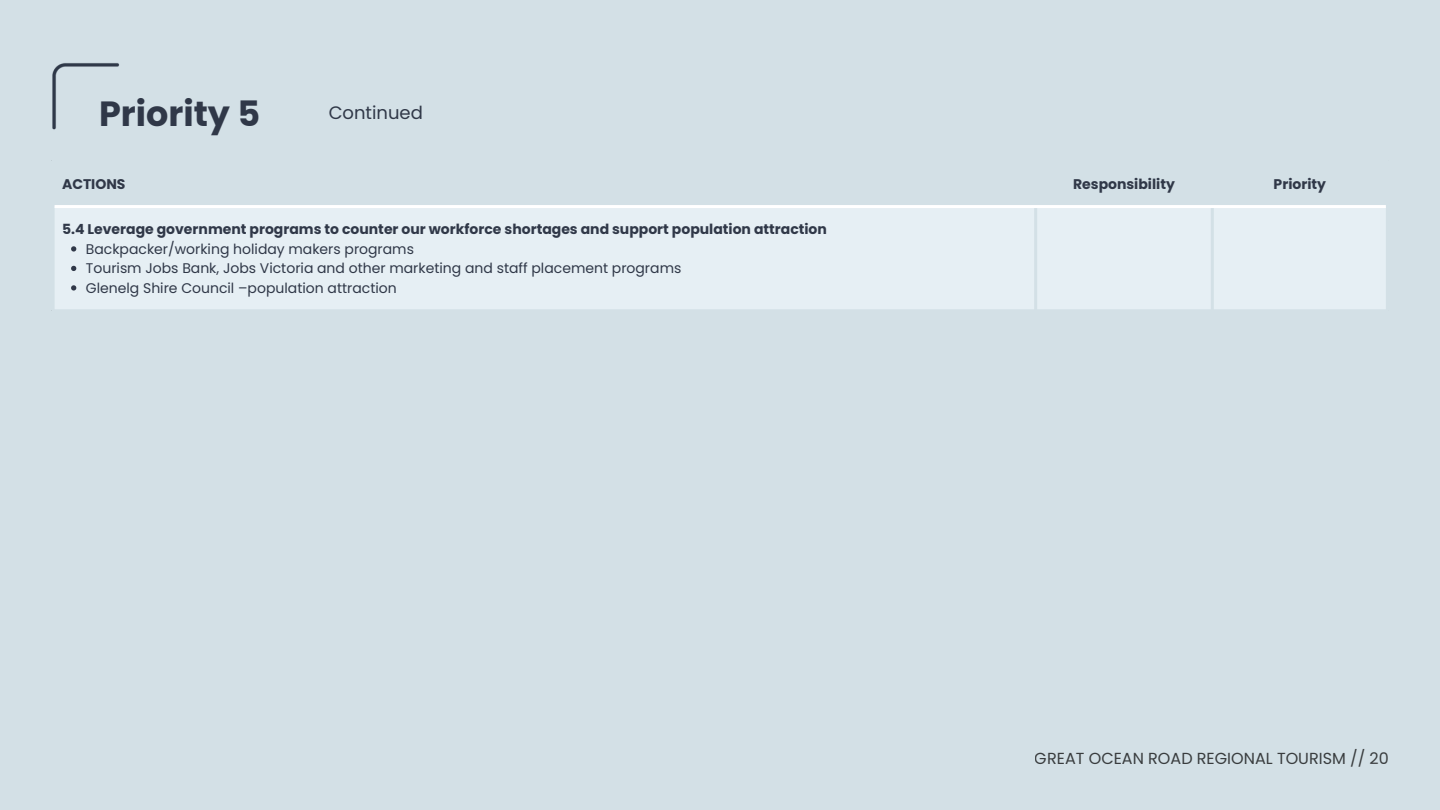
<style>
.page{position:relative;width:1440px;height:810px;background:#d3e0e6}
.page>*{position:absolute;margin:0;border:0;box-sizing:border-box;transform-origin:0 0}
.t1{font:700 35px "Poppins";color:#303848}
.t2{font:18px "Poppins";color:#303848}
.t3{font:16px "Poppins";color:#000}
.t4{font:14px "Poppins";color:#303848}
.t5{font:700 14px "Poppins";color:#303848}
</style>
<div class="page">
<img style="left:52px;top:63px;width:67px;height:67px">
<div style="left:55px;top:208px;width:1331px;height:101px;background:#e6eff4"></div>
<svg style="left:71px;top:246px;width:5px;height:6px"></svg>
<svg style="left:71px;top:266px;width:5px;height:5px"></svg>
<svg style="left:71px;top:285px;width:5px;height:6px"></svg>
<hr style="left:1034px;top:162px;width:3px;height:147px;background:#d3e0e6">
<hr style="left:1211px;top:162px;width:3px;height:147px;background:#d3e0e6">
<hr style="left:55px;top:205px;width:1331px;height:3px;background:#fff">
<p class="t1" style="left:99px;top:89px;width:163px">Priority 5</p>
<p class="t2" style="left:329px;top:100px;width:96px">Continued</p>
<h1 class="t5" style="left:62px;top:174px;width:65px">ACTIONS</h1>
<h2 class="t5" style="left:1073px;top:174px;width:103px">Responsibility</h2>
<p class="t5" style="left:1274px;top:174px;width:54px">Priority</p>
<p class="t5" style="left:62px;top:220px;width:766px">5.4 Leverage government programs to counter our workforce shortages and support population attraction</p>
<p class="t4" style="left:86px;top:239px;width:330px">Backpacker/working holiday makers programs</p>
<p class="t4" style="left:86px;top:259px;width:597px">Tourism Jobs Bank, Jobs Victoria and other marketing and staff placement programs</p>
<p class="t4" style="left:86px;top:278px;width:312px">Glenelg Shire Council –population attraction</p>
<p class="t3" style="left:1035px;top:747px;width:356px">GREAT OCEAN ROAD REGIONAL TOURISM // 20</p>
</div>
